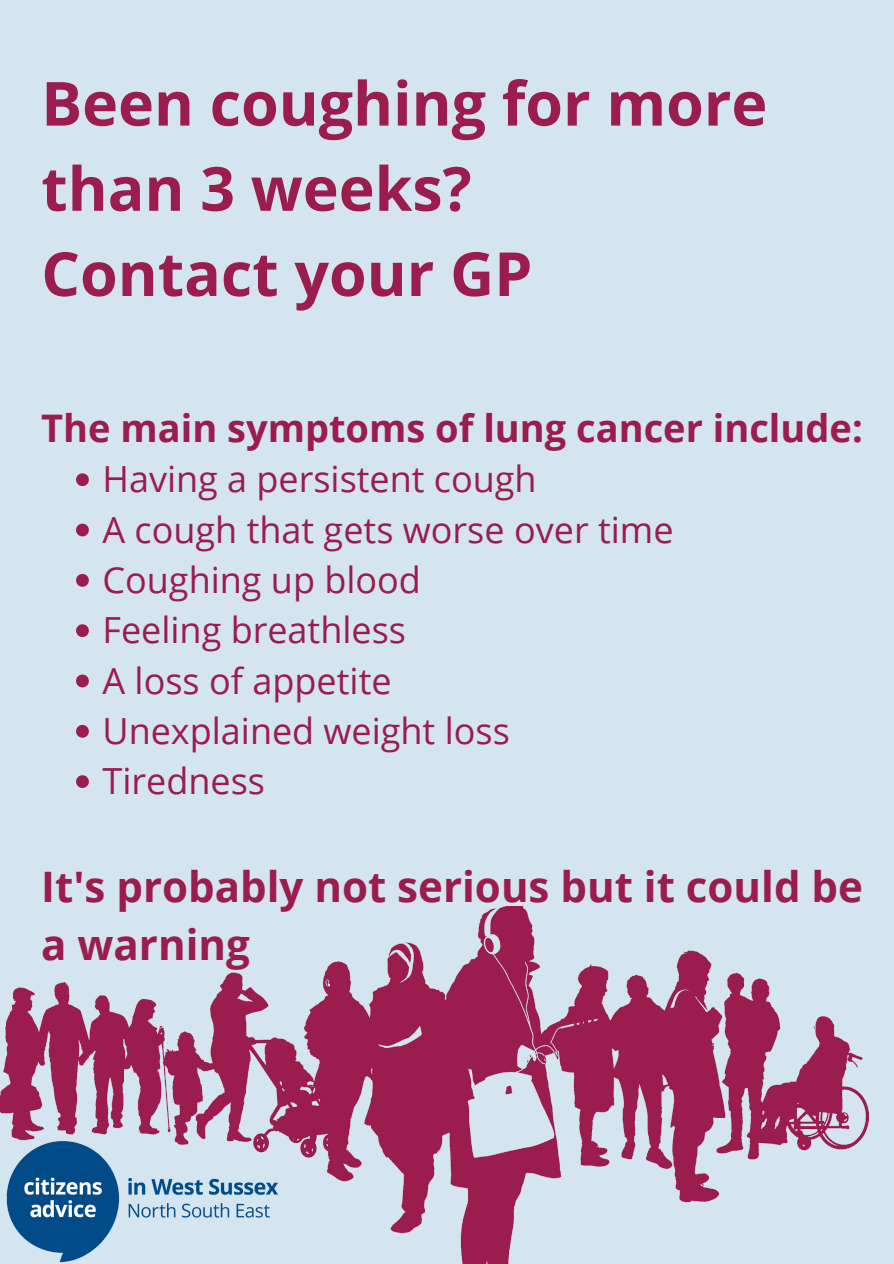
<style>
.page{position:relative;width:894px;height:1264px;background:#fff}
.page>*{position:absolute;margin:0;border:0;box-sizing:border-box;transform-origin:0 0}
.t1{font:700 60.9px/85.2px "Open Sans";color:#9a1d4e}
.t2{font:700 42px/58.8px "Open Sans";color:#9a1d4e}
.t3{font:700 37.95px "Open Sans";color:#9a1d4e}
.t4{font:36px "Open Sans";color:#9a1d4e}
</style>
<div class="page">
<div style="left:0;top:0;width:893px;height:1263px;background:#d4e5ef"></div>
<img style="left:0;top:906px;width:868px;height:357px">
<svg style="left:76px;top:473px;width:13px;height:13px"></svg>
<svg style="left:76px;top:523px;width:13px;height:13px"></svg>
<svg style="left:76px;top:574px;width:13px;height:12px"></svg>
<svg style="left:76px;top:624px;width:13px;height:13px"></svg>
<svg style="left:76px;top:674px;width:13px;height:13px"></svg>
<svg style="left:76px;top:725px;width:13px;height:12px"></svg>
<svg style="left:76px;top:775px;width:13px;height:13px"></svg>
<img style="left:0;top:1138px;width:346px;height:125px">
<p class="t1" style="left:41px;top:59px;width:727px">Been coughing for more than 3 weeks?</p>
<p class="t1" style="left:41px;top:230px;width:492px">Contact your GP</p>
<p class="t3" style="left:41px;top:401px;width:822px">The main symptoms of lung cancer include:</p>
<p class="t4" style="left:102px;top:454px;width:435px">Having a persistent cough</p>
<p class="t4" style="left:102px;top:504px;width:572px">A cough that gets worse over time</p>
<p class="t4" style="left:102px;top:554px;width:320px">Coughing up blood</p>
<p class="t4" style="left:102px;top:605px;width:305px">Feeling breathless</p>
<p class="t4" style="left:102px;top:655px;width:290px">A loss of appetite</p>
<p class="t4" style="left:102px;top:705px;width:409px">Unexplained weight loss</p>
<p class="t4" style="left:102px;top:755px;width:164px">Tiredness</p>
<p class="t2" style="left:41px;top:856px;width:822px">It's probably not serious but it could be a warning</p>
</div>
